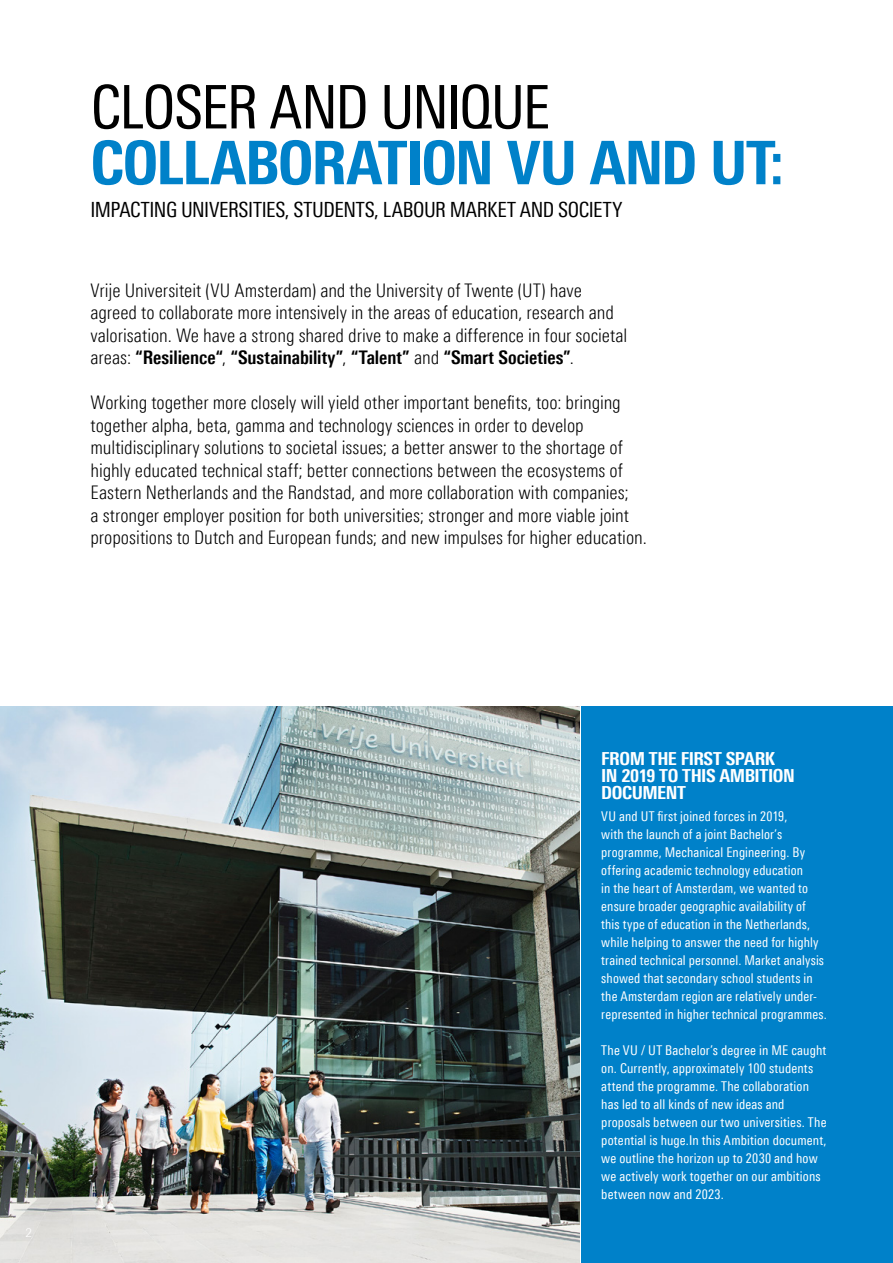
<style>
.page{position:relative;width:893px;height:1263px;background:#fff}
.page>*{position:absolute;margin:0;border:0;box-sizing:border-box;transform-origin:0 0}
.H1_-_Heading_-_40pt{font:800 60px/55.8px "Linotype Univers 720 Cn";letter-spacing:-.025em;color:#0081c9}
.H1_-_Heading_-_40pt-2{font:21px "Linotype Univers 420 Cn";letter-spacing:-.02em;color:#000}
.P_-_intro_12_5pt{font:300 18.75px/22.5px "Linotype Univers 320 Cn";letter-spacing:-.005em;color:#000}
.H_-_boxed_heading{font:800 18px/16.8px "Linotype Univers 720 Cn";letter-spacing:-.025em;color:#fff}
.P_-_boxed_-_9_pt{font:13.5px/18px "Linotype Univers 420 Cn";letter-spacing:.01em;color:#fff}
.t1{font:300 12px "Linotype Univers 330";color:#fff}
.s1{font-family:"Linotype Univers 420 Cn";font-weight:400;color:#000}
.s2{font-family:"Linotype Univers 620 Cn";font-weight:700}
</style>
<div class="page">
<img style="left:0;top:706px;width:580px;height:557px">
<div style="left:582px;top:706px;width:311px;height:557px;background:#0081c9"></div>
<p class="H1_-_Heading_-_40pt" style="left:91px;top:79px;width:695px"><span class="s1">CLOSER AND UNIQUE<br></span>COLLABORATION VU AND UT:</p>
<p class="H1_-_Heading_-_40pt-2" style="left:91px;top:198px;width:533px">IMPACTING UNIVERSITIES, STUDENTS, LABOUR MARKET AND SOCIETY</p>
<p class="P_-_intro_12_5pt" style="left:91px;top:279px;width:538px">Vrije Universiteit (VU Amsterdam) and the University of Twente (UT) have agreed to collaborate more intensively in the areas of education, research and valorisation. We have a strong shared drive to make a difference in four societal areas: <span class="s2">“Resilience“</span>, <span class="s2">“Sustainability”</span>, <span class="s2">“Talent”</span> and <span class="s2">“Smart Societies”</span>.</p>
<p class="P_-_intro_12_5pt" style="left:91px;top:391px;width:558px">Working together more closely will yield other important benefits, too: bringing together alpha, beta, gamma and technology sciences in order to develop multidisciplinary solutions to societal issues; a better answer to the shortage of highly educated technical staff; better connections between the ecosystems of Eastern Netherlands and the Randstad, and more collaboration with companies;<br>a stronger employer position for both universities; stronger and more viable joint propositions to Dutch and European funds; and new impulses for higher education.</p>
<p class="t1" style="left:26px;top:1226px;width:8px">2</p>
<p class="H_-_boxed_heading" style="left:601px;top:750px;width:195px">FROM THE FIRST SPARK<br>IN 2019 TO THIS AMBITION<br>DOCUMENT</p>
<p class="P_-_boxed_-_9_pt" style="left:601px;top:807px;width:227px">VU and UT first joined forces in 2019,<br>with the launch of a joint Bachelor’s programme, Mechanical Engineering. By offering academic technology education<br>in the heart of Amsterdam, we wanted to ensure broader geographic availability of this type of education in the Netherlands, while helping to answer the need for highly trained technical personnel. Market analysis showed that secondary school students in the Amsterdam region are relatively under&shy;represented in higher technical programmes.</p>
<p class="P_-_boxed_-_9_pt" style="left:601px;top:1041px;width:227px">The VU / UT Bachelor’s degree in ME caught on. Currently, approximately 100 students attend the programme. The collaboration has led to all kinds of new ideas and proposals between our two universities. The potential is huge.In this Ambition document, we outline the horizon up to 2030 and how we actively work together on our ambitions between now and 2023.</p>
</div>
